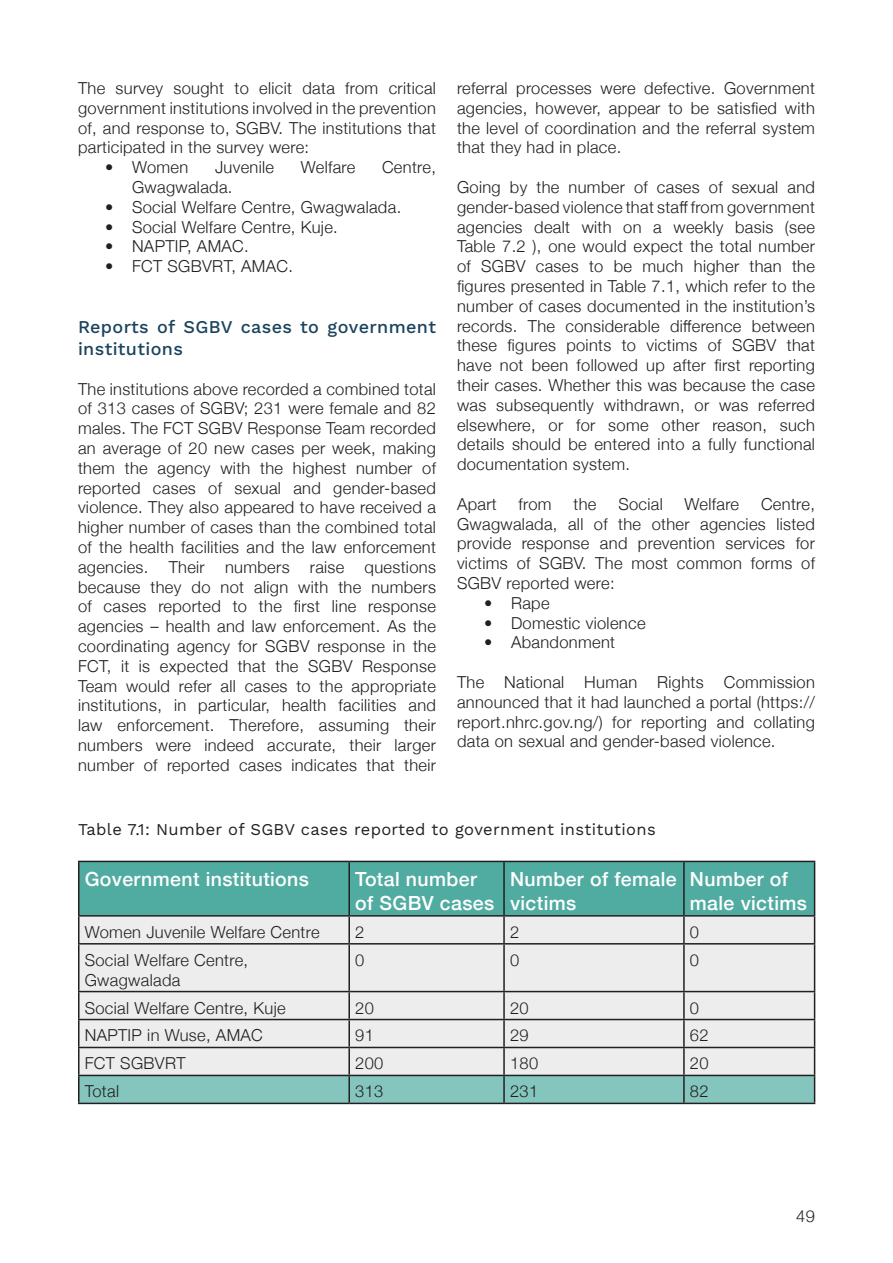
<style>
.page{position:relative;width:893px;height:1263px;background:#fff}
.page>*{position:absolute;margin:0;border:0;box-sizing:border-box;transform-origin:0 0}
.Body_Text{font:500 19.5px/23.4px "Helvetica Neue";letter-spacing:.02em;color:#fff}
.Body_Headings{font:500 18px/21.6px "Work Sans";letter-spacing:.02em;color:#19435c}
.Body_Text-2{font:300 16.5px/19.8px "Helvetica Neue";letter-spacing:.02em;color:#231f20;text-align:justify}
.Body_Text-3{font:16.5px "Work Sans";letter-spacing:.02em;color:#231f20}
</style>
<div class="page">
<div style="left:80px;top:944px;width:734px;height:47px;background:#ededee"></div>
<hr style="left:78px;top:861px;width:271px;height:1px;background:#231f20">
<hr style="left:78px;top:862px;width:2px;height:53px;background:#231f20">
<hr style="left:78px;top:915px;width:271px;height:1px;background:#231f20">
<hr style="left:78px;top:916px;width:2px;height:27px;background:#231f20">
<svg style="left:79px;top:861px;width:736px;height:82px;background:#80bab4"></svg>
<hr style="left:78px;top:943px;width:271px;height:1px;background:#231f20">
<hr style="left:78px;top:944px;width:2px;height:47px;background:#231f20">
<hr style="left:349px;top:943px;width:155px;height:1px;background:#231f20">
<hr style="left:348px;top:944px;width:2px;height:47px;background:#231f20">
<hr style="left:504px;top:943px;width:180px;height:1px;background:#231f20">
<hr style="left:503px;top:944px;width:2px;height:47px;background:#231f20">
<hr style="left:684px;top:943px;width:131px;height:1px;background:#231f20">
<hr style="left:683px;top:944px;width:2px;height:47px;background:#231f20">
<hr style="left:814px;top:944px;width:1px;height:47px;background:#231f20">
<hr style="left:78px;top:991px;width:271px;height:1px;background:#231f20">
<hr style="left:78px;top:992px;width:2px;height:27px;background:#231f20">
<hr style="left:349px;top:991px;width:155px;height:1px;background:#231f20">
<hr style="left:504px;top:991px;width:180px;height:1px;background:#231f20">
<hr style="left:684px;top:991px;width:131px;height:1px;background:#231f20">
<hr style="left:78px;top:1019px;width:271px;height:1px;background:#231f20">
<hr style="left:78px;top:1020px;width:2px;height:27px;background:#231f20">
<hr style="left:78px;top:1047px;width:271px;height:1px;background:#231f20">
<hr style="left:78px;top:1048px;width:2px;height:27px;background:#231f20">
<hr style="left:78px;top:1075px;width:271px;height:1px;background:#231f20">
<hr style="left:78px;top:1076px;width:2px;height:27px;background:#231f20">
<svg style="left:79px;top:992px;width:736px;height:111px;background:#c8d7d6"></svg>
<hr style="left:78px;top:1103px;width:271px;height:1px;background:#231f20">
<hr style="left:349px;top:1103px;width:155px;height:1px;background:#231f20">
<hr style="left:504px;top:1103px;width:180px;height:1px;background:#231f20">
<hr style="left:684px;top:1103px;width:131px;height:1px;background:#231f20">
<p class="Body_Text-2" style="left:78px;top:77px;width:359px">The survey sought to elicit data from critical government institutions involved in the prevention of, and response to, SGBV. The institutions that participated in the survey were:</p>
<p class="Body_Text-2" style="left:105px;top:156px;width:85px">• Women</p>
<p class="Body_Text-2" style="left:215px;top:156px;width:61px">Juvenile</p>
<p class="Body_Text-2" style="left:301px;top:156px;width:56px">Welfare</p>
<p class="Body_Text-2" style="left:382px;top:156px;width:55px">Centre,</p>
<p class="Body_Text-2" style="left:132px;top:176px;width:102px">Gwagwalada.</p>
<p class="Body_Text-2" style="left:105px;top:196px;width:298px">• Social Welfare Centre, Gwagwalada.</p>
<p class="Body_Text-2" style="left:105px;top:216px;width:234px">• Social Welfare Centre, Kuje.</p>
<p class="Body_Text-2" style="left:105px;top:235px;width:145px">• NAPTIP, AMAC.</p>
<p class="Body_Text-2" style="left:105px;top:255px;width:190px">• FCT SGBVRT, AMAC.</p>
<p class="Body_Headings" style="left:78px;top:316px;width:359px">Reports of SGBV cases to government institutions</p>
<p class="Body_Text-2" style="left:78px;top:378px;width:359px">The institutions above recorded a combined total of 313 cases of SGBV; 231 were female and 82 males. The FCT SGBV Response Team recorded an average of 20 new cases per week, making them the agency with the highest number of reported cases of sexual and gender-based violence. They also appeared to have received a higher number of cases than the combined total of the health facilities and the law enforcement agencies. Their numbers raise questions because they do not align with the numbers of cases reported to the first line response agencies – health and law enforcement. As the coordinating agency for SGBV response in the FCT, it is expected that the SGBV Response Team would refer all cases to the appropriate institutions, in particular, health facilities and law enforcement. Therefore, assuming their numbers were indeed accurate, their larger number of reported cases indicates that their</p>
<p class="Body_Text-2" style="left:457px;top:77px;width:359px">referral processes were defective. Government agencies, however, appear to be satisfied with the level of coordination and the referral system that they had in place.</p>
<p class="Body_Text-2" style="left:457px;top:176px;width:359px">Going by the number of cases of sexual and gender-based violence that staff from government agencies dealt with on a weekly basis (see Table 7.2 ), one would expect the total number of SGBV cases to be much higher than the figures presented in Table 7.1, which refer to the number of cases documented in the institution’s records. The considerable difference between these figures points to victims of SGBV that have not been followed up after first reporting their cases. Whether this was because the case was subsequently withdrawn, or was referred elsewhere, or for some other reason, such details should be entered into a fully functional documentation system.</p>
<p class="Body_Text-2" style="left:457px;top:493px;width:41px">Apart</p>
<p class="Body_Text-2" style="left:519px;top:493px;width:35px">from</p>
<p class="Body_Text-2" style="left:574px;top:493px;width:24px">the</p>
<p class="Body_Text-2" style="left:618px;top:493px;width:46px">Social</p>
<p class="Body_Text-2" style="left:685px;top:493px;width:56px">Welfare</p>
<p class="Body_Text-2" style="left:457px;top:493px;width:359px;text-indent:304px">Centre, Gwagwalada, all of the other agencies listed provide response and prevention services for victims of SGBV. The most common forms of SGBV reported were:</p>
<p class="Body_Text-2" style="left:484px;top:592px;width:67px">• Rape</p>
<p class="Body_Text-2" style="left:484px;top:612px;width:163px">• Domestic violence</p>
<p class="Body_Text-2" style="left:484px;top:631px;width:133px">• Abandonment</p>
<p class="Body_Text-2" style="left:457px;top:671px;width:359px">The National Human Rights Commission announced that it had launched a portal (https:// report.nhrc.gov.ng/) for reporting and collating data on sexual and gender-based violence.</p>
<p class="Body_Text-3" style="left:78px;top:817px;width:579px">Table 7.1: Number of SGBV cases reported to government institutions</p>
<p class="Body_Text" style="left:85px;top:866px;width:226px">Government institutions</p>
<p class="Body_Text" style="left:355px;top:866px;width:141px">Total number of SGBV cases</p>
<p class="Body_Text" style="left:510px;top:866px;width:168px">Number of female victims</p>
<p class="Body_Text" style="left:690px;top:866px;width:119px">Number of male victims</p>
<p class="Body_Text-2" style="left:85px;top:921px;width:236px">Women Juvenile Welfare Centre</p>
<p class="Body_Text-2" style="left:355px;top:921px;width:11px">2</p>
<p class="Body_Text-2" style="left:510px;top:921px;width:11px">2</p>
<p class="Body_Text-2" style="left:690px;top:921px;width:11px">0</p>
<p class="Body_Text-2" style="left:85px;top:949px;width:165px">Social Welfare Centre,<br>Gwagwalada</p>
<p class="Body_Text-2" style="left:355px;top:949px;width:11px">0</p>
<p class="Body_Text-2" style="left:510px;top:949px;width:11px">0</p>
<p class="Body_Text-2" style="left:690px;top:949px;width:11px">0</p>
<p class="Body_Text-2" style="left:85px;top:996px;width:202px">Social Welfare Centre, Kuje</p>
<p class="Body_Text-2" style="left:355px;top:996px;width:20px">20</p>
<p class="Body_Text-2" style="left:510px;top:996px;width:20px">20</p>
<p class="Body_Text-2" style="left:690px;top:996px;width:11px">0</p>
<p class="Body_Text-2" style="left:85px;top:1024px;width:180px">NAPTIP in Wuse, AMAC</p>
<p class="Body_Text-2" style="left:355px;top:1024px;width:20px">91</p>
<p class="Body_Text-2" style="left:510px;top:1024px;width:20px">29</p>
<p class="Body_Text-2" style="left:690px;top:1024px;width:20px">62</p>
<p class="Body_Text-2" style="left:85px;top:1052px;width:102px">FCT SGBVRT</p>
<p class="Body_Text-2" style="left:355px;top:1052px;width:30px">200</p>
<p class="Body_Text-2" style="left:510px;top:1052px;width:30px">180</p>
<p class="Body_Text-2" style="left:690px;top:1052px;width:20px">20</p>
<p class="Body_Text-2" style="left:85px;top:1080px;width:36px">Total</p>
<p class="Body_Text-2" style="left:355px;top:1080px;width:30px">313</p>
<p class="Body_Text-2" style="left:510px;top:1080px;width:30px">231</p>
<p class="Body_Text-2" style="left:690px;top:1080px;width:20px">82</p>
<p class="Body_Text-2" style="left:796px;top:1205px;width:20px">49</p>
</div>
